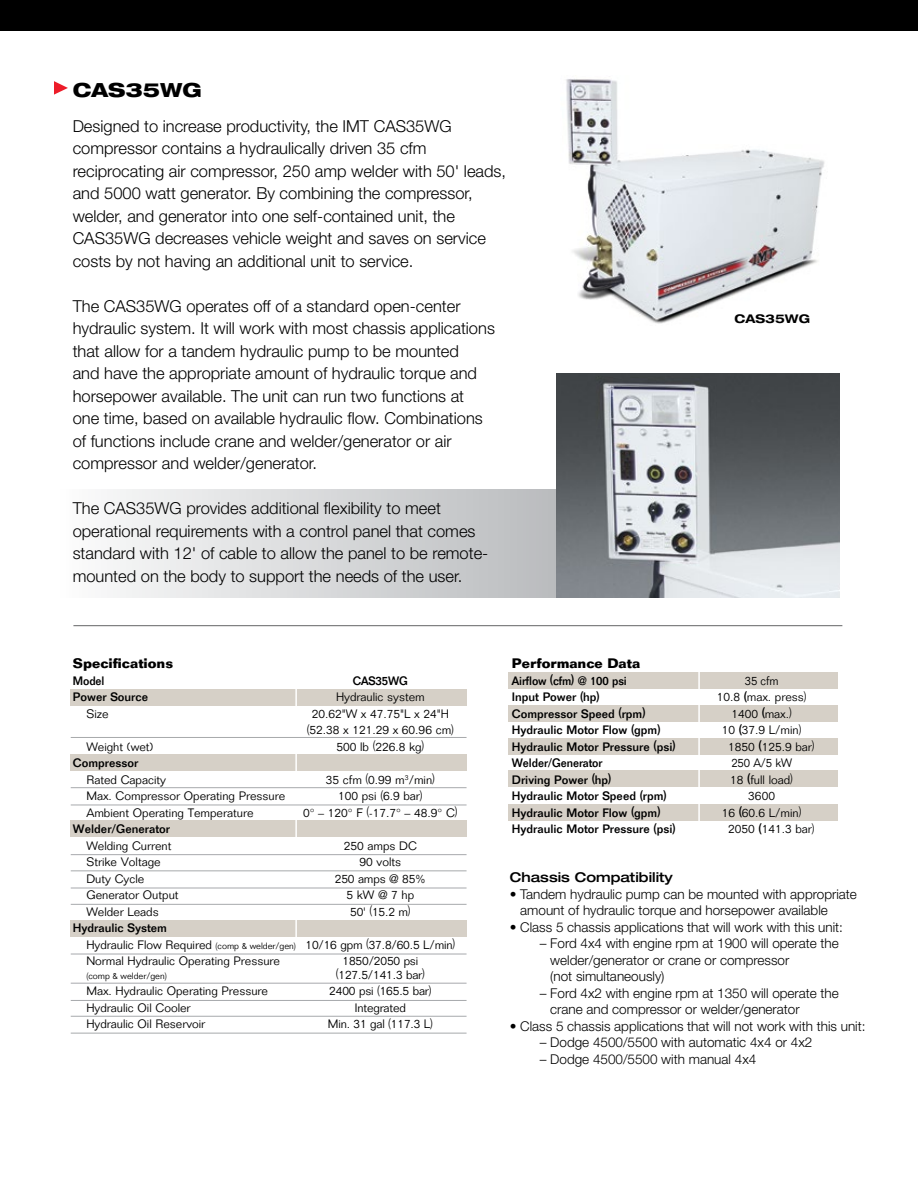
<style>
.page{position:relative;width:918px;height:1188px;background:#fff}
.page>*{position:absolute;margin:0;border:0;box-sizing:border-box;transform-origin:0 0}
.t1{font:800 expanded 19.5px "Helvetica Neue";color:#000}
.t2{font:300 16.5px/22.5px "Helvetica Neue";color:#000}
.t3{font:300 13.5px/16.5px "Helvetica Neue";color:#000}
.t4{font:700 13.5px "Folio";color:#000}
.t5{font:500 expanded 13.5px "Helvetica Neue";color:#000}
.t6{font:300 12px/16.5px "Folio";color:#000;text-align:center}
.t7{font:500 12px "Folio";color:#000}
.t8{font:500 12px "Folio";color:#000;scale:.95 1}
.t9{font:300 12px "Folio";color:#000;scale:.95 1}
.t10{font:700 expanded 12px "Helvetica Neue";color:#000}
.t11{font:300 9px "Folio";color:#000}
.s1{font-family:"Helvetica Neue"}
.s2{font-weight:500}
.s3{font-family:"Helvetica Neue";font-size:9px}
.s4{font-size:9px}
.s5{font-family:"Helvetica Neue";font-weight:500}
</style>
<div class="page">
<svg style="left:113px;top:489px;width:443px;height:108px;background:#d6d8d9"></svg>
<hr style="left:73px;top:625px;width:769px;height:1px;background:#636466">
<svg style="left:54px;top:81px;width:14px;height:14px"></svg>
<div style="left:0;top:0;width:918px;height:30px;background:#000"></div>
<img style="left:556px;top:374px;width:283px;height:223px">
<div style="left:70px;top:690px;width:397px;height:16px;background:#d6d0c7"></div>
<div style="left:70px;top:754px;width:397px;height:17px;background:#d6d0c7"></div>
<div style="left:70px;top:821px;width:397px;height:16px;background:#d6d0c7"></div>
<div style="left:70px;top:920px;width:397px;height:16px;background:#d6d0c7"></div>
<hr style="left:295px;top:679px;width:2px;height:353px;background:#fff">
<div style="left:508px;top:672px;width:330px;height:16px;background:#d6d0c7"></div>
<div style="left:508px;top:706px;width:330px;height:16px;background:#d6d0c7"></div>
<div style="left:508px;top:739px;width:330px;height:16px;background:#d6d0c7"></div>
<div style="left:508px;top:771px;width:330px;height:16px;background:#d6d0c7"></div>
<div style="left:508px;top:805px;width:330px;height:16px;background:#d6d0c7"></div>
<hr style="left:698px;top:670px;width:2px;height:173px;background:#fff">
<img style="left:566px;top:80px;width:258px;height:240px">
<hr style="left:71px;top:737px;width:396px;height:1px;background:#a7a9ac">
<hr style="left:71px;top:787px;width:396px;height:1px;background:#a7a9ac">
<hr style="left:71px;top:805px;width:396px;height:1px;background:#a7a9ac">
<hr style="left:71px;top:854px;width:396px;height:1px;background:#a7a9ac">
<hr style="left:71px;top:870px;width:396px;height:1px;background:#a7a9ac">
<hr style="left:71px;top:888px;width:396px;height:1px;background:#a7a9ac">
<hr style="left:71px;top:904px;width:396px;height:1px;background:#a7a9ac">
<hr style="left:71px;top:954px;width:396px;height:1px;background:#a7a9ac">
<hr style="left:71px;top:983px;width:396px;height:1px;background:#a7a9ac">
<hr style="left:71px;top:1000px;width:396px;height:1px;background:#a7a9ac">
<hr style="left:71px;top:1016px;width:396px;height:1px;background:#a7a9ac">
<hr style="left:71px;top:1033px;width:396px;height:1px;background:#a7a9ac">
<p class="t1" style="left:73px;top:78px;width:131px">CAS35WG</p>
<p class="t2" style="left:73px;top:114px;width:435px">Designed to increase productivity, the IMT CAS35WG compressor contains a hydraulically driven 35 cfm reciprocating air compressor, 250 amp welder with 50' leads, and 5000 watt generator. By combining the compressor, welder, and generator into one self-contained unit, the CAS35WG decreases vehicle weight and saves on service costs by not having an additional unit to service.</p>
<p class="t2" style="left:73px;top:294px;width:424px">The CAS35WG operates off of a standard open-center hydraulic system. It will work with most chassis applications that allow for a tandem hydraulic pump to be mounted<br>and have the appropriate amount of hydraulic torque and horsepower available. The unit can run two functions at<br>one time, based on available hydraulic flow. Combinations of functions include crane and welder/generator or air compressor and welder/generator.</p>
<p class="t2" style="left:73px;top:497px;width:417px">The CAS35WG provides additional flexibility to meet operational requirements with a control panel that comes standard with 12' of cable to allow the panel to be remote&shy;mounted on the body to support the needs of the user.</p>
<p class="t10" style="left:735px;top:311px;width:77px">CAS35WG</p>
<p class="t4" style="left:73px;top:655px;width:102px">Specifications</p>
<p class="t8" style="left:73px;top:674px;width:35px">Model</p>
<p class="t8" style="left:353px;top:674px;width:59px">CAS35WG</p>
<p class="t7" style="left:73px;top:690px;width:77px">Power Source</p>
<p class="t6" style="left:336px;top:689px;width:90px">Hydraulic system</p>
<p class="t6" style="left:86px;top:706px;width:24px">Size</p>
<p class="t6" style="left:307px;top:706px;width:149px">20.62"W x 47.75"L x 24"H <span class="s1">(</span>52.38 x 121.29 x 60.96 cm<span class="s1">)</span></p>
<p class="t6" style="left:86px;top:739px;width:69px">Weight (wet)</p>
<p class="t6" style="left:337px;top:739px;width:89px">500 lb <span class="s1">(</span>226.8 kg<span class="s1">)</span></p>
<p class="t7" style="left:73px;top:756px;width:67px">Compressor</p>
<p class="t6" style="left:86px;top:772px;width:81px">Rated Capacity</p>
<p class="t6" style="left:326px;top:772px;width:111px">35 cfm <span class="s1">(</span>0.99 m<sup>3</sup>/min<span class="s1">)</span></p>
<p class="t6" style="left:86px;top:788px;width:200px">Max. Compressor Operating Pressure</p>
<p class="t6" style="left:338px;top:788px;width:86px">100 psi <span class="s1">(</span>6.9 bar<span class="s1">)</span></p>
<p class="t6" style="left:86px;top:805px;width:169px">Ambient Operating Temperature</p>
<p class="t6" style="left:303px;top:805px;width:156px">0° – 120° F <span class="s1">(</span>-17.7° – 48.9° C<span class="s1">)</span></p>
<p class="t7" style="left:73px;top:822px;width:99px">Welder/Generator</p>
<p class="t6" style="left:86px;top:838px;width:87px">Welding Current</p>
<p class="t6" style="left:344px;top:838px;width:75px">250 amps DC</p>
<p class="t6" style="left:86px;top:854px;width:76px">Strike Voltage</p>
<p class="t6" style="left:360px;top:854px;width:43px">90 volts</p>
<p class="t6" style="left:86px;top:871px;width:59px">Duty Cycle</p>
<p class="t6" style="left:335px;top:871px;width:93px">250 amps @ 85%</p>
<p class="t6" style="left:86px;top:887px;width:94px">Generator Output</p>
<p class="t6" style="left:346px;top:887px;width:69px">5 kW @ 7 hp</p>
<p class="t6" style="left:86px;top:904px;width:74px">Welder Leads</p>
<p class="t6" style="left:350px;top:904px;width:62px">50' <span class="s1">(</span>15.2 m<span class="s1">)</span></p>
<p class="t6" style="left:86px;top:920px;width:370px;text-align:left;text-indent:-14px"><span class="s2">Hydraulic System<br></span>Hydraulic Flow Required <span class="s3">(</span><span class="s4">comp &amp; welder/gen</span><span class="s3">)</span> 10/16 gpm <span class="s1">(</span>37.8/60.5 L/min<span class="s1">)<br></span>Normal Hydraulic Operating Pressure</p>
<p class="t6" style="left:342px;top:953px;width:77px">1850/2050 psi</p>
<p class="t11" style="left:86px;top:970px;width:82px"><span class="s1">(</span>comp &amp; welder/gen<span class="s1">)</span></p>
<p class="t6" style="left:336px;top:967px;width:91px"><span class="s1">(</span>127.5/141.3 bar<span class="s1">)</span></p>
<p class="t6" style="left:86px;top:983px;width:183px">Max. Hydraulic Operating Pressure</p>
<p class="t6" style="left:329px;top:983px;width:104px">2400 psi <span class="s1">(</span>165.5 bar<span class="s1">)</span></p>
<p class="t6" style="left:86px;top:1000px;width:106px">Hydraulic Oil Cooler</p>
<p class="t6" style="left:355px;top:1000px;width:53px">Integrated</p>
<p class="t6" style="left:86px;top:1016px;width:120px">Hydraulic Oil Reservoir</p>
<p class="t6" style="left:328px;top:1016px;width:107px">Min. 31 gal <span class="s1">(</span>117.3 L<span class="s1">)</span></p>
<p class="t4" style="left:512px;top:655px;width:130px">Performance Data</p>
<p class="t8" style="left:512px;top:674px;width:123px">Airflow <span class="s1">(</span>cfm<span class="s1">)</span> @ 100 psi</p>
<p class="t9" style="left:745px;top:674px;width:37px">35 cfm</p>
<p class="t7" style="left:512px;top:690px;width:89px">Input Power <span class="s1">(</span>hp<span class="s1">)</span></p>
<p class="t6" style="left:717px;top:689px;width:91px">10.8 <span class="s5">(</span>max. press<span class="s1">)</span></p>
<p class="t7" style="left:512px;top:707px;width:135px">Compressor Speed <span class="s1">(</span>rpm<span class="s1">)</span></p>
<p class="t6" style="left:731px;top:706px;width:62px">1400 <span class="s5">(</span>max.<span class="s1">)</span></p>
<p class="t7" style="left:512px;top:723px;width:150px">Hydraulic Motor Flow <span class="s1">(</span>gpm<span class="s1">)</span></p>
<p class="t6" style="left:722px;top:722px;width:81px">10 <span class="s5">(</span>37.9 L/min<span class="s1">)</span></p>
<p class="t7" style="left:512px;top:740px;width:165px">Hydraulic Motor Pressure <span class="s1">(</span>psi<span class="s1">)</span></p>
<p class="t6" style="left:728px;top:739px;width:88px">1850 <span class="s5">(</span>125.9 bar<span class="s1">)</span></p>
<p class="t8" style="left:512px;top:756px;width:97px">Welder/Generator</p>
<p class="t9" style="left:731px;top:756px;width:65px">250 A/5 kW</p>
<p class="t7" style="left:512px;top:773px;width:101px">Driving Power <span class="s1">(</span>hp<span class="s1">)</span></p>
<p class="t6" style="left:730px;top:772px;width:64px">18 <span class="s5">(</span>full load<span class="s1">)</span></p>
<p class="t7" style="left:512px;top:789px;width:156px">Hydraulic Motor Speed <span class="s1">(</span>rpm<span class="s1">)</span></p>
<p class="t6" style="left:748px;top:788px;width:28px">3600</p>
<p class="t7" style="left:512px;top:806px;width:150px">Hydraulic Motor Flow <span class="s1">(</span>gpm<span class="s1">)</span></p>
<p class="t6" style="left:722px;top:805px;width:81px">16 <span class="s5">(</span>60.6 L/min<span class="s1">)</span></p>
<p class="t7" style="left:512px;top:822px;width:165px">Hydraulic Motor Pressure <span class="s1">(</span>psi<span class="s1">)</span></p>
<p class="t6" style="left:728px;top:821px;width:88px">2050 <span class="s5">(</span>141.3 bar<span class="s1">)</span></p>
<p class="t5" style="left:510px;top:869px;width:165px">Chassis Compatibility</p>
<p class="t3" style="left:520px;top:885px;width:338px;text-indent:-11px">• Tandem hydraulic pump can be mounted with appropriate amount of hydraulic torque and horsepower available</p>
<p class="t3" style="left:510px;top:918px;width:335px">• Class 5 chassis applications that will work with this unit:</p>
<p class="t3" style="left:550px;top:935px;width:290px;text-indent:-11px">– Ford 4x4 with engine rpm at 1900 will operate the welder/generator or crane or compressor<br>(not simultaneously)</p>
<p class="t3" style="left:550px;top:984px;width:290px;text-indent:-11px">– Ford 4x2 with engine rpm at 1350 will operate the crane and compressor or welder/generator</p>
<p class="t3" style="left:510px;top:1017px;width:357px">• Class 5 chassis applications that will not work with this unit:</p>
<p class="t3" style="left:540px;top:1034px;width:274px">– Dodge 4500/5500 with automatic 4x4 or 4x2</p>
<p class="t3" style="left:540px;top:1050px;width:218px">– Dodge 4500/5500 with manual 4x4</p>
</div>
